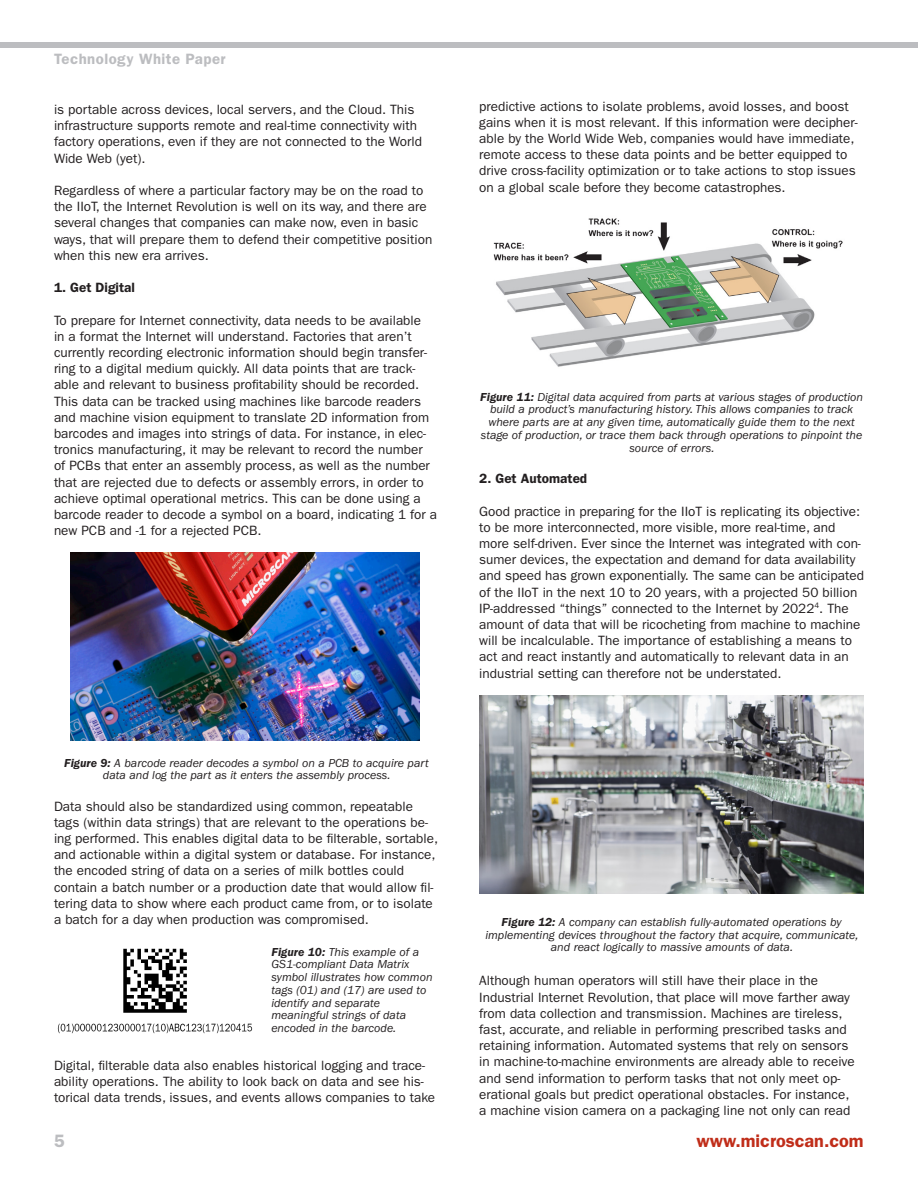
<style>
.page{position:relative;width:918px;height:1188px;background:#fff}
.page>*{position:absolute;margin:0;border:0;box-sizing:border-box;transform-origin:0 0}
.t1{font:600 18px "ITC Franklin Gothic Std";color:#c02d19}
.t2{font:600 18px "ITC Franklin Gothic Std";color:#bcbdc0}
.t3{font:600 15px "ITC Franklin Gothic Std";letter-spacing:.03em;color:#bcbdc0}
.t4{font:13.5px/16.2px "ITC Franklin Gothic Std";color:#231f20}
.t5{font:600 13.5px "ITC Franklin Gothic Std";color:#231f20}
.t6{font:italic 12px/12.8px "ITC Franklin Gothic Std";color:#231f20;text-align:center}
.s1{font-weight:600}
</style>
<div class="page">
<div style="left:0;top:43px;width:918px;height:5px;background:#bcbdc0"></div>
<img style="left:71px;top:553px;width:349px;height:187px">
<img style="left:57px;top:948px;width:196px;height:86px">
<img style="left:493px;top:218px;width:350px;height:149px">
<img style="left:479px;top:696px;width:385px;height:198px">
<p class="t3" style="left:54px;top:50px;width:173px">Technology White Paper</p>
<p class="t4" style="left:54px;top:101px;width:370px">is portable across devices, local servers, and the Cloud. This infrastructure supports remote and real-time connectivity with factory operations, even if they are not connected to the World Wide Web (yet).</p>
<p class="t4" style="left:54px;top:182px;width:380px">Regardless of where a particular factory may be on the road to the IIoT, the Internet Revolution is well on its way, and there are several changes that companies can make now, even in basic ways, that will prepare them to defend their competitive position when this new era arrives.</p>
<p class="t5" style="left:54px;top:280px;width:82px">1. Get Digital</p>
<p class="t4" style="left:54px;top:312px;width:385px">To prepare for Internet connectivity, data needs to be available<br>in a format the Internet will understand. Factories that aren’t currently recording electronic information should begin transfer&shy;ring to a digital medium quickly. All data points that are track&shy;able and relevant to business profitability should be recorded.<br>This data can be tracked using machines like barcode readers and machine vision equipment to translate 2D information from barcodes and images into strings of data. For instance, in elec&shy;tronics manufacturing, it may be relevant to record the number of PCBs that enter an assembly process, as well as the number that are rejected due to defects or assembly errors, in order to achieve optimal operational metrics. This can be done using a barcode reader to decode a symbol on a board, indicating 1 for a new PCB and -1 for a rejected PCB.</p>
<p class="t6" style="left:64px;top:756px;width:366px"><span class="s1">Figure 9:</span> A barcode reader decodes a symbol on a PCB to acquire part data and log the part as it enters the assembly process.</p>
<p class="t4" style="left:54px;top:798px;width:386px">Data should also be standardized using common, repeatable tags (within data strings) that are relevant to the operations be&shy;ing performed. This enables digital data to be filterable, sortable, and actionable within a digital system or database. For instance, the encoded string of data on a series of milk bottles could contain a batch number or a production date that would allow fil&shy;tering data to show where each product came from, or to isolate a batch for a day when production was compromised.</p>
<p class="t6" style="left:271px;top:945px;width:163px;text-align:left"><span class="s1">Figure 10:</span> This example of a<br>GS1-compliant Data Matrix symbol illustrates how common tags (01) and (17) are used to identify and separate meaningful strings of data encoded in the barcode.</p>
<p class="t4" style="left:54px;top:1057px;width:383px">Digital, filterable data also enables historical logging and trace&shy;ability operations. The ability to look back on data and see his&shy;torical data trends, issues, and events allows companies to take</p>
<p class="t2" style="left:54px;top:1131px;width:12px">5</p>
<p class="t4" style="left:479px;top:98px;width:380px">predictive actions to isolate problems, avoid losses, and boost gains when it is most relevant. If this information were decipher&shy;able by the World Wide Web, companies would have immediate, remote access to these data points and be better equipped to drive cross-facility optimization or to take actions to stop issues on a global scale before they become catastrophes.</p>
<p class="t6" style="left:480px;top:390px;width:385px"><span class="s1">Figure 11:</span> Digital data acquired from parts at various stages of production build a product’s manufacturing history. This allows companies to track where parts are at any given time, automatically guide them to the next stage of production, or trace them back through operations to pinpoint the source of errors.</p>
<p class="t5" style="left:479px;top:471px;width:110px">2. Get Automated</p>
<p class="t4" style="left:479px;top:503px;width:386px">Good practice in preparing for the IIoT is replicating its objective: to be more interconnected, more visible, more real-time, and more self-driven. Ever since the Internet was integrated with con&shy;sumer devices, the expectation and demand for data availability and speed has grown exponentially. The same can be anticipated of the IIoT in the next 10 to 20 years, with a projected 50 billion IP-addressed “things” connected to the Internet by 2022<sup>4</sup>. The amount of data that will be ricocheting from machine to machine will be incalculable. The importance of establishing a means to act and react instantly and automatically to relevant data in an industrial setting can therefore not be understated.</p>
<p class="t6" style="left:485px;top:916px;width:375px"><span class="s1">Figure 12:</span> A company can establish fully-automated operations by implementing devices throughout the factory that acquire, communicate, and react logically to massive amounts of data.</p>
<p class="t4" style="left:479px;top:973px;width:377px">Although human operators will still have their place in the Industrial Internet Revolution, that place will move farther away from data collection and transmission. Machines are tireless, fast, accurate, and reliable in performing prescribed tasks and retaining information. Automated systems that rely on sensors in machine-to-machine environments are already able to receive and send information to perform tasks that not only meet op&shy;erational goals but predict operational obstacles. For instance, a machine vision camera on a packaging line not only can read</p>
<p class="t1" style="left:697px;top:1131px;width:169px">www.microscan.com</p>
</div>
